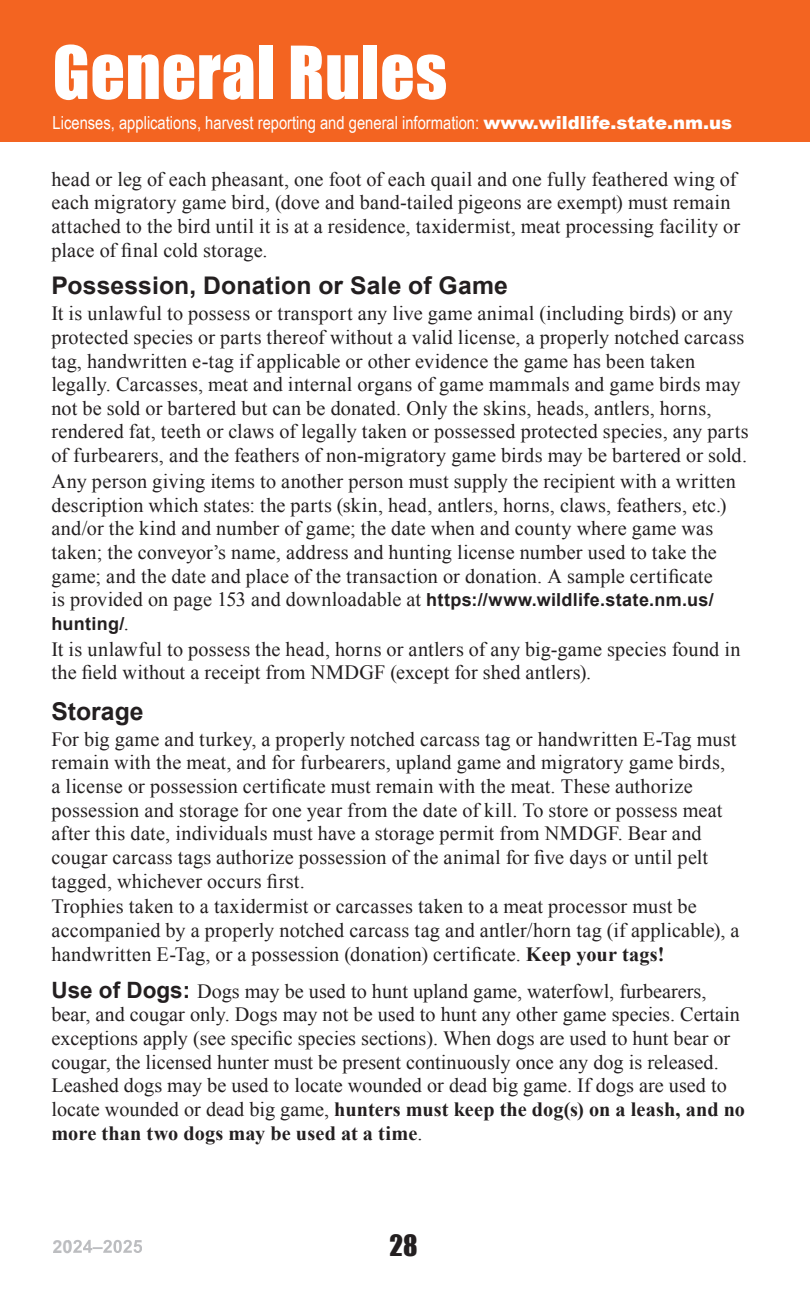
<style>
.page{position:relative;width:810px;height:1296px;background:#fff}
.page>*{position:absolute;margin:0;border:0;box-sizing:border-box;transform-origin:0 0}
.t1{font:67.5px "Impact";letter-spacing:.01em;color:#fff}
.t2{font:27px "Impact";color:#231f20}
.t3{font:700 24.53px "Arial";color:#231f20}
.t4{font:700 24.3px "Arial";letter-spacing:.005em;color:#231f20}
.t5{font:20.25px/23.6px "Times New Roman";letter-spacing:.01em;color:#231f20}
.t6{font:18px "Arial Narrow";color:#fff}
.t7{font:700 18px "Arial";letter-spacing:.015em;color:#231f20}
.s1{font-family:"Arial";font-weight:900}
.s2{font-family:"Arial";font-weight:700;font-size:18px}
.s3{font-family:"Times New Roman";font-weight:400;font-size:20.25px}
.s4{font-weight:700}
.s5{font-family:"Arial";font-weight:700;font-size:22.5px}
</style>
<div class="page">
<svg style="left:68px;top:1240px;width:74px;height:13px"></svg>
<div style="left:0;top:0;width:810px;height:142px;background:#f36421"></div>
<h1 class="t1" style="left:53px;top:20px;width:396px">General Rules</h1>
<p class="t6" style="left:53px;top:110px;width:681px">Licenses, applications, harvest reporting and general information: <span class="s1">www.wildlife.state.nm.us</span></p>
<p class="t5" style="left:51px;top:167px;width:690px">head or leg of each pheasant, one foot of each quail and one fully feathered wing of each migratory game bird, (dove and band-tailed pigeons are exempt) must remain attached to the bird until it is at a residence, taxidermist, meat processing facility or place of final cold storage.</p>
<p class="t4" style="left:51px;top:270px;width:458px">Possession, Donation or Sale of Game</p>
<p class="t5" style="left:51px;top:301px;width:699px">It is unlawful to possess or transport any live game animal (including birds) or any protected species or parts thereof without a valid license, a properly notched carcass tag, handwritten e-tag if applicable or other evidence the game has been taken legally. Carcasses, meat and internal organs of game mammals and game birds may not be sold or bartered but can be donated. Only the skins, heads, antlers, horns, rendered fat, teeth or claws of legally taken or possessed protected species, any parts of furbearers, and the feathers of non-migratory game birds may be bartered or sold.</p>
<p class="t5" style="left:51px;top:469px;width:686px">Any person giving items to another person must supply the recipient with a written description which states: the parts (skin, head, antlers, horns, claws, feathers, etc.) and/or the kind and number of game; the date when and county where game was taken; the conveyor’s name, address and hunting license number used to take the game; and the date and place of the transaction or donation. A sample certificate<br>is provided on page 153 and downloadable at <span class="s2">https://www.wildlife.state.nm.us/</span></p>
<p class="t7" style="left:51px;top:612px;width:79px">hunting/<span class="s3">.</span></p>
<p class="t5" style="left:51px;top:637px;width:691px">It is unlawful to possess the head, horns or antlers of any big-game species found in the field without a receipt from NMDGF (except for shed antlers).</p>
<p class="t3" style="left:51px;top:695px;width:94px">Storage</p>
<p class="t5" style="left:51px;top:727px;width:687px">For big game and turkey, a properly notched carcass tag or handwritten E-Tag must remain with the meat, and for furbearers, upland game and migratory game birds, a license or possession certificate must remain with the meat. These authorize possession and storage for one year from the date of kill. To store or possess meat after this date, individuals must have a storage permit from NMDGF. Bear and cougar carcass tags authorize possession of the animal for five days or until pelt tagged, whichever occurs first.</p>
<p class="t5" style="left:51px;top:895px;width:690px">Trophies taken to a taxidermist or carcasses taken to a meat processor must be accompanied by a properly notched carcass tag and antler/horn tag (if applicable), a handwritten E-Tag, or a possession (donation) certificate. <span class="s4">Keep your tags!</span></p>
<p class="t5" style="left:51px;top:979px;width:695px"><span class="s5">Use of Dogs:</span> Dogs may be used to hunt upland game, waterfowl, furbearers, bear, and cougar only. Dogs may not be used to hunt any other game species. Certain exceptions apply (see specific species sections). When dogs are used to hunt bear or cougar, the licensed hunter must be present continuously once any dog is released.<br>Leashed dogs may be used to locate wounded or dead big game. If dogs are used to locate wounded or dead big game, <span class="s4">hunters must keep the dog(s) on a leash, and no more than two dogs may be used at a time</span>.</p>
<h2 class="t2" style="left:389px;top:1224px;width:30px">28</h2>
</div>
